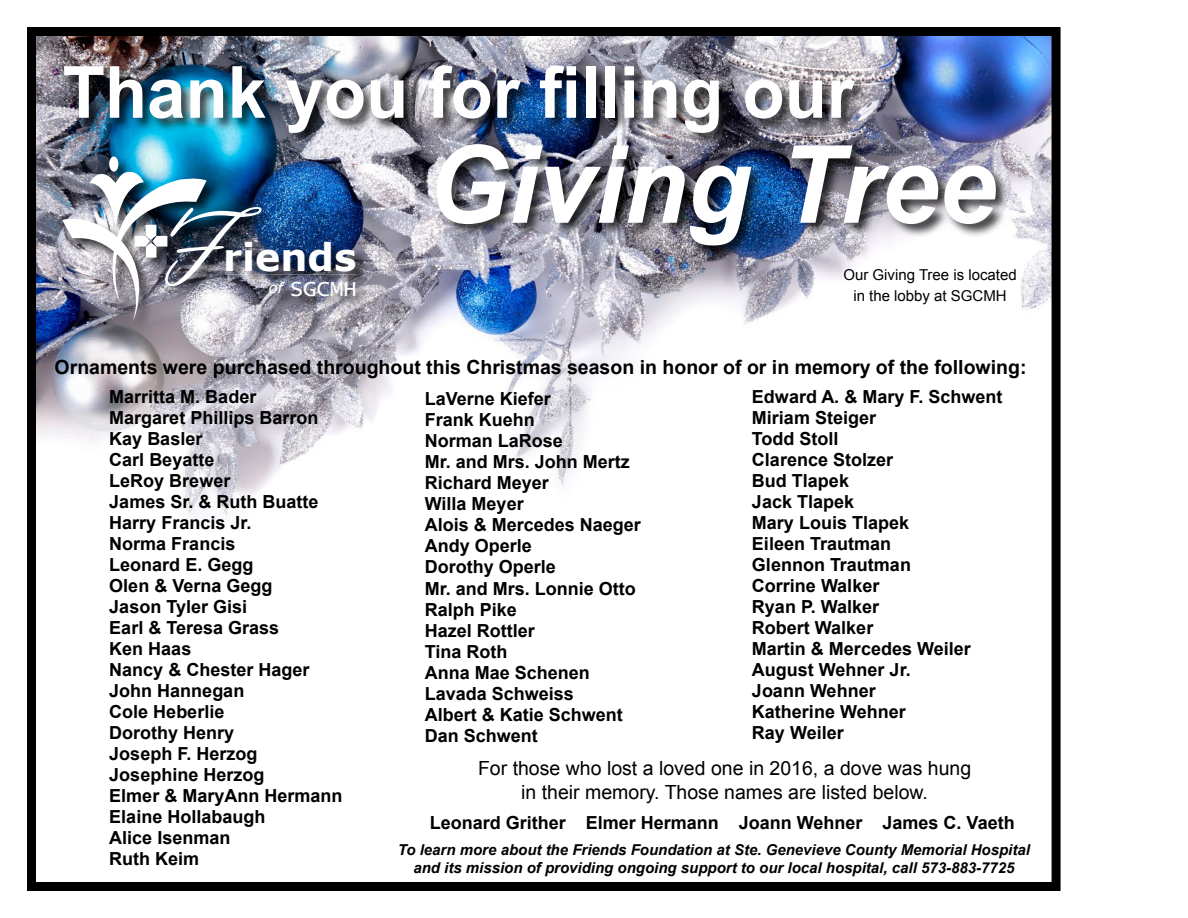
<style>
.page{position:relative;width:1188px;height:918px;background:#fff}
.page>*{position:absolute;margin:0;border:0;box-sizing:border-box;transform-origin:0 0}
.t1{font:italic 700 108px "Arial";color:#fff;scale:.96 1}
.t2{font:700 72px "Arial";color:#fff;scale:.96 1}
.t3{font:700 38.1px "Verdana";color:#fff}
.t4{font:22.2px "Lucida Console";color:#fff}
.t5{font:700 19.5px "Arial";color:#000}
.t6{font:19.5px/23.4px "Arial";color:#000;text-align:center}
.t7{font:700 18px/21px "Arial";color:#000}
.t8{font:italic 700 15px/18px "Arial";color:#000;text-align:center}
.t9{font:15px/21px "Arial";color:#000;text-align:center}
.s1{font-family:"Verdana";font-style:italic;font-size:14.85px}
</style>
<div class="page">
<img style="left:37px;top:37px;width:1014px;height:479px">
<div style="left:27px;top:27px;width:1034px;height:864px;border:9px solid #000"></div>
<div style="left:63px;top:64px;width:947px;height:196px;background:#000;opacity:.75"></div>
<div style="left:61px;top:155px;width:309px;height:179px;background:#000;opacity:.75"></div>
<div style="left:109px;top:156px;width:9px;height:16px;background:#fff;border-radius:50%"></div>
<img style="left:62px;top:170px;width:200px;height:151px">
<h2 class="t2" style="left:63px;top:44px;width:826px">Thank you for filling our</h2>
<h1 class="t1" style="left:428px;top:113px;width:594px">Giving Tree</h1>
<h3 class="t3" style="left:223px;top:230px;width:135px">riends</h3>
<p class="t9" style="left:843px;top:264px;width:175px">Our Giving Tree is located in the lobby at SGCMH</p>
<p class="t4" style="left:269px;top:278px;width:90px"><span class="s1">of</span> SGCMH</p>
<p class="t5" style="left:55px;top:354px;width:973px">Ornaments were purchased throughout this Christmas season in honor of or in memory of the following:</p>
<p class="t7" style="left:109px;top:387px;width:235px">Marritta M. Bader<br>Margaret Phillips Barron<br>Kay Basler<br>Carl Beyatte<br>LeRoy Brewer<br>James Sr. &amp; Ruth Buatte<br>Harry Francis Jr.<br>Norma Francis<br>Leonard E. Gegg<br>Olen &amp; Verna Gegg<br>Jason Tyler Gisi<br>Earl &amp; Teresa Grass<br>Ken Haas<br>Nancy &amp; Chester Hager<br>John Hannegan<br>Cole Heberlie<br>Dorothy Henry<br>Joseph F. Herzog<br>Josephine Herzog<br>Elmer &amp; MaryAnn Hermann<br>Elaine Hollabaugh<br>Alice Isenman<br>Ruth Keim</p>
<p class="t7" style="left:425px;top:389px;width:218px">LaVerne Kiefer<br>Frank Kuehn<br>Norman LaRose<br>Mr. and Mrs. John Mertz<br>Richard Meyer<br>Willa Meyer<br>Alois &amp; Mercedes Naeger<br>Andy Operle<br>Dorothy Operle<br>Mr. and Mrs. Lonnie Otto<br>Ralph Pike<br>Hazel Rottler<br>Tina Roth<br>Anna Mae Schenen<br>Lavada Schweiss<br>Albert &amp; Katie Schwent<br>Dan Schwent</p>
<p class="t7" style="left:752px;top:386px;width:252px">Edward A. &amp; Mary F. Schwent<br>Miriam Steiger<br>Todd Stoll<br>Clarence Stolzer<br>Bud Tlapek<br>Jack Tlapek<br>Mary Louis Tlapek<br>Eileen Trautman<br>Glennon Trautman<br>Corrine Walker<br>Ryan P. Walker<br>Robert Walker<br>Martin &amp; Mercedes Weiler<br>August Wehner Jr.<br>Joann Wehner<br>Katherine Wehner<br>Ray Weiler</p>
<p class="t6" style="left:478px;top:757px;width:495px">For those who lost a loved one in 2016, a dove was hung in their memory. Those names are listed below.</p>
<p class="t7" style="left:430px;top:813px;width:586px">Leonard Grither Elmer Hermann Joann Wehner James C. Vaeth</p>
<p class="t8" style="left:398px;top:842px;width:634px">To learn more about the Friends Foundation at Ste. Genevieve County Memorial Hospital and its mission of providing ongoing support to our local hospital, call 573-883-7725</p>
</div>
